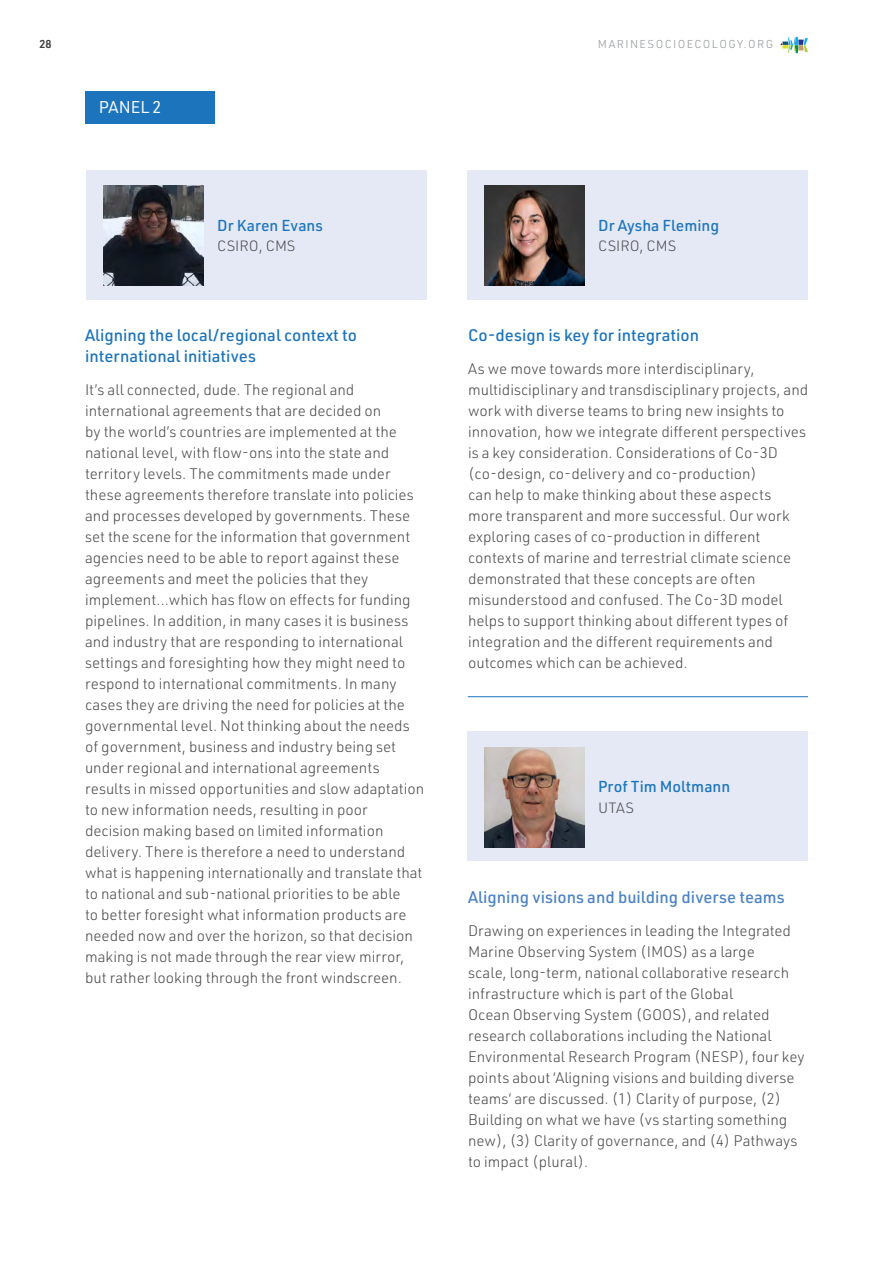
<style>
.page{position:relative;width:893px;height:1263px;background:#fff}
.page>*{position:absolute;margin:0;border:0;box-sizing:border-box;transform-origin:0 0}
.t1{font:16.65px "URWDIN";color:#fff}
.t2{font:500 16.5px/21px "URWDIN";color:#1c75bc}
.t3{font:500 16.5px "URWDIN";color:#4b83c4}
.t4{font:500 15.6px "URWDIN";color:#1c75bc}
.t5{font:300 15px/21px "URWDIN";color:#4d4d4f}
.t6{font:300 14.7px "URWDIN";color:#4d4d4f}
.t7{font:300 11.25px "URWDIN";letter-spacing:.12em;color:#939598}
.t8{font:600 11.25px "URWDIN";color:#414042}
</style>
<div class="page">
<div style="left:468px;top:170px;width:340px;height:130px;background:#e5e9f6"></div>
<img style="left:485px;top:186px;width:100px;height:100px">
<div style="left:87px;top:170px;width:340px;height:130px;background:#e5e9f6"></div>
<img style="left:103px;top:186px;width:100px;height:100px">
<div style="left:468px;top:731px;width:340px;height:130px;background:#e5e9f6"></div>
<div style="left:85px;top:91px;width:129px;height:32px;background:#1c75bc"></div>
<hr style="left:468px;top:696px;width:340px;height:1px;background:#1c75bc">
<img style="left:485px;top:747px;width:100px;height:100px">
<svg style="left:780px;top:37px;width:28px;height:16px"></svg>
<p class="t8" style="left:40px;top:37px;width:14px">28</p>
<p class="t7" style="left:598px;top:37px;width:177px">MARINESOCIOECOLOGY.ORG</p>
<p class="t1" style="left:99px;top:96px;width:64px">PANEL 2</p>
<p class="t4" style="left:217px;top:215px;width:107px">Dr Karen Evans</p>
<p class="t6" style="left:217px;top:237px;width:80px">CSIRO, CMS</p>
<p class="t2" style="left:85px;top:324px;width:273px">Aligning the local/regional context to international initiatives</p>
<p class="t5" style="left:85px;top:379px;width:341px">It’s all connected, dude. The regional and international agreements that are decided on<br>by the world’s countries are implemented at the national level, with flow-ons into the state and territory levels. The commitments made under these agreements therefore translate into policies and processes developed by governments. These set the scene for the information that government agencies need to be able to report against these agreements and meet the policies that they implement…which has flow on effects for funding pipelines. In addition, in many cases it is business and industry that are responding to international settings and foresighting how they might need to respond to international commitments. In many cases they are driving the need for policies at the governmental level. Not thinking about the needs of government, business and industry being set under regional and international agreements results in missed opportunities and slow adaptation to new information needs, resulting in poor decision making based on limited information delivery. There is therefore a need to understand what is happening internationally and translate that to national and sub-national priorities to be able<br>to better foresight what information products are needed now and over the horizon, so that decision making is not made through the rear view mirror, but rather looking through the front windscreen.</p>
<p class="t4" style="left:598px;top:215px;width:123px">Dr Aysha Fleming</p>
<p class="t6" style="left:598px;top:237px;width:80px">CSIRO, CMS</p>
<p class="t2" style="left:468px;top:324px;width:233px">Co-design is key for integration</p>
<p class="t5" style="left:468px;top:358px;width:342px">As we move towards more interdisciplinary, multidisciplinary and transdisciplinary projects, and work with diverse teams to bring new insights to innovation, how we integrate different perspectives is a key consideration. Considerations of Co-3D (co-design, co-delivery and co-production)<br>can help to make thinking about these aspects more transparent and more successful. Our work exploring cases of co-production in different contexts of marine and terrestrial climate science demonstrated that these concepts are often misunderstood and confused. The Co-3D model helps to support thinking about different types of integration and the different requirements and outcomes which can be achieved.</p>
<p class="t4" style="left:598px;top:776px;width:134px">Prof Tim Moltmann</p>
<p class="t6" style="left:598px;top:798px;width:37px">UTAS</p>
<p class="t3" style="left:468px;top:886px;width:318px">Aligning visions and building diverse teams</p>
<p class="t5" style="left:468px;top:919px;width:338px">Drawing on experiences in leading the Integrated Marine Observing System (IMOS) as a large<br>scale, long-term, national collaborative research infrastructure which is part of the Global<br>Ocean Observing System (GOOS), and related research collaborations including the National Environmental Research Program (NESP), four key points about ‘Aligning visions and building diverse teams’ are discussed. (1) Clarity of purpose, (2)<br>Building on what we have (vs starting something new), (3) Clarity of governance, and (4) Pathways to impact (plural).</p>
</div>
